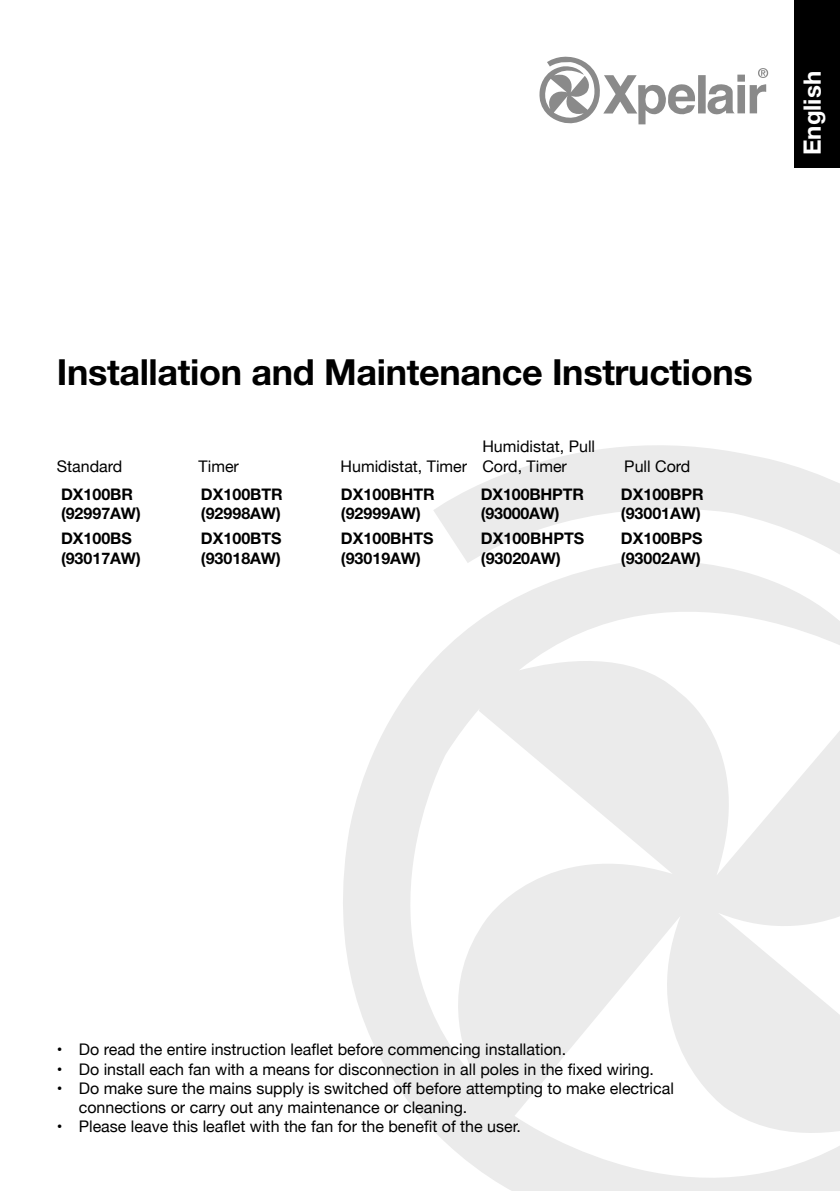
<style>
.page{position:relative;width:840px;height:1191px;background:#fff}
.page>*{position:absolute;margin:0;border:0;box-sizing:border-box;transform-origin:0 0}
.t1{font:700 36px "Helvetica Neue";letter-spacing:-.01em;color:#000}
.t2{font:700 24px "Helvetica Neue";color:#fff}
.t3{font:16px/19.2px "Helvetica Neue";color:#000}
.t4{font:700 16px/19.2px "Helvetica Neue";color:#000}
</style>
<div class="page">
<svg style="left:343px;top:445px;width:496px;height:746px;fill:#ebebeb"></svg>
<svg style="left:539px;top:56px;width:228px;height:69px"></svg>
<div style="left:793px;top:0;width:46px;height:168px;background:#000"></div>
<p class="t2" style="left:796px;top:155px;width:85px;rotate:-90deg">English</p>
<p class="t1" style="left:57px;top:350px;width:697px">Installation and Maintenance Instructions</p>
<p class="t3" style="left:57px;top:457px;width:67px">Standard</p>
<p class="t3" style="left:198px;top:457px;width:42px">Timer</p>
<p class="t3" style="left:340px;top:457px;width:128px">Humidistat, Timer</p>
<p class="t4" style="left:61px;top:484px;width:81px">DX100BR (92997AW)</p>
<p class="t4" style="left:61px;top:528px;width:81px">DX100BS (93017AW)</p>
<p class="t4" style="left:201px;top:484px;width:83px">DX100BTR (92998AW)</p>
<p class="t4" style="left:201px;top:528px;width:82px">DX100BTS (93018AW)</p>
<p class="t4" style="left:341px;top:484px;width:95px">DX100BHTR (92999AW)</p>
<p class="t4" style="left:341px;top:528px;width:94px">DX100BHTS (93019AW)</p>
<p class="t3" style="left:482px;top:438px;width:114px">Humidistat, Pull<br>Cord, Timer</p>
<p class="t4" style="left:480px;top:484px;width:104px">DX100BHPTR (93000AW)</p>
<p class="t4" style="left:480px;top:528px;width:105px">DX100BHPTS (93020AW)</p>
<p class="t3" style="left:624px;top:457px;width:68px">Pull Cord</p>
<p class="t4" style="left:620px;top:484px;width:84px">DX100BPR (93001AW)</p>
<p class="t4" style="left:620px;top:528px;width:83px">DX100BPS (93002AW)</p>
<p class="t3" style="left:57px;top:1041px;width:510px">• Do read the entire instruction leaflet before commencing installation.</p>
<p class="t3" style="left:57px;top:1060px;width:598px">• Do install each fan with a means for disconnection in all poles in the fixed wiring.</p>
<p class="t3" style="left:79px;top:1079px;width:596px;text-indent:-22px">• Do make sure the mains supply is switched off before attempting to make electrical connections or carry out any maintenance or cleaning.</p>
<p class="t3" style="left:57px;top:1117px;width:465px">• Please leave this leaflet with the fan for the benefit of the user.</p>
</div>
